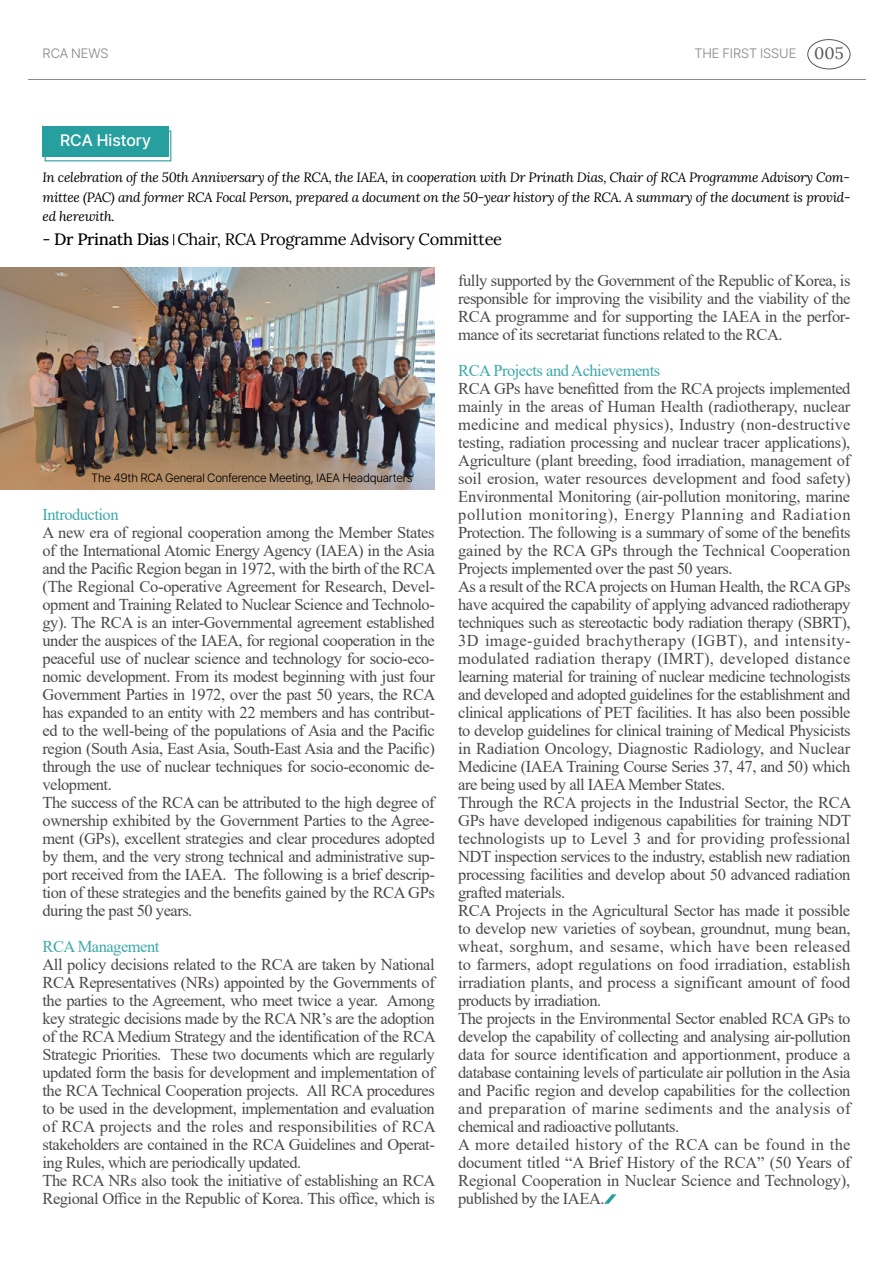
<style>
.page{position:relative;width:893px;height:1263px;background:#fff}
.page>*{position:absolute;margin:0;border:0;box-sizing:border-box;transform-origin:0 0}
.t1{font:16.5px/18px "Times New Roman";letter-spacing:-.03em;color:#4c4948}
.t2{font:16.5px "Times New Roman";letter-spacing:-.03em;color:#3ca9a8}
.t3{font:16.5px "Lora";letter-spacing:-.02em;color:#000}
.t4{font:500 16.5px "Pretendard";color:#fff}
.t5{font:italic 13.5px/19.5px "Lora";letter-spacing:-.02em;color:#000;text-align:justify}
.t6{font:300 13.5px "Pretendard";letter-spacing:-.005em;color:#898989}
.t7{font:300 12px "Pretendard";letter-spacing:-.02em;color:#000}
.s1{font-family:"Lora";font-weight:400;font-size:16.5px;color:#595757}
.s2{font-weight:500}
</style>
<div class="page">
<svg style="left:604px;top:1194px;width:12px;height:10px"></svg>
<hr style="left:28px;top:79px;width:837px;height:1px;background:#898989">
<div style="left:43px;top:127px;width:126px;height:30px;background:#269f9e"></div>
<div style="left:807px;top:39px;width:43px;height:30px;border:1px solid #595757;border-radius:50%"></div>
<img style="left:0;top:267px;width:435px;height:222px">
<p class="t6" style="left:43px;top:44px;width:67px">RCA NEWS</p>
<p class="t6" style="left:694px;top:44px;width:151px">THE FIRST ISSUE <span class="s1">005</span></p>
<p class="t4" style="left:60px;top:128px;width:93px">RCA History</p>
<p class="t5" style="left:43px;top:167px;width:810px">In celebration of the 50th Anniversary of the RCA, the IAEA, in cooperation with Dr Prinath Dias, Chair of RCA Programme Advisory Com&shy;mittee (PAC) and former RCA Focal Person, prepared a document on the 50-year history of the RCA. A summary of the document is provid&shy;ed herewith.</p>
<p class="t3" style="left:43px;top:227px;width:461px">- <span class="s2">Dr Prinath Dias</span> Chair, RCA Programme Advisory Committee</p>
<p class="t7" style="left:91px;top:469px;width:323px">The 49th RCA General Conference Meeting, IAEA Headquarters</p>
<p class="t2" style="left:43px;top:503px;width:78px">Introduction</p>
<p class="t1" style="left:43px;top:523px;width:395px">A new era of regional cooperation among the Member States of the International Atomic Energy Agency (IAEA) in the Asia and the Pacific Region began in 1972, with the birth of the RCA (The Regional Co-operative Agreement for Research, Devel&shy;opment and Training Related to Nuclear Science and Technolo&shy;gy). The RCA is an inter-Governmental agreement established under the auspices of the IAEA, for regional cooperation in the peaceful use of nuclear science and technology for socio-eco&shy;nomic development. From its modest beginning with just four Government Parties in 1972, over the past 50 years, the RCA has expanded to an entity with 22 members and has contribut&shy;ed to the well-being of the populations of Asia and the Pacific region (South Asia, East Asia, South-East Asia and the Pacific) through the use of nuclear techniques for socio-economic de&shy;velopment.<br>The success of the RCA can be attributed to the high degree of ownership exhibited by the Government Parties to the Agree&shy;ment (GPs), excellent strategies and clear procedures adopted by them, and the very strong technical and administrative sup&shy;port received from the IAEA. The following is a brief descrip&shy;tion of these strategies and the benefits gained by the RCA GPs during the past 50 years.</p>
<p class="t2" style="left:43px;top:935px;width:118px">RCA Management</p>
<p class="t1" style="left:43px;top:955px;width:395px">All policy decisions related to the RCA are taken by National RCA Representatives (NRs) appointed by the Governments of the parties to the Agreement, who meet twice a year. Among key strategic decisions made by the RCA NR’s are the adoption of the RCA Medium Strategy and the identification of the RCA Strategic Priorities. These two documents which are regularly updated form the basis for development and implementation of the RCA Technical Cooperation projects. All RCA procedures to be used in the development, implementation and evaluation of RCA projects and the roles and responsibilities of RCA stakeholders are contained in the RCA Guidelines and Operat&shy;ing Rules, which are periodically updated.<br>The RCA NRs also took the initiative of establishing an RCA Regional Office in the Republic of Korea. This office, which is</p>
<p class="t1" style="left:458px;top:271px;width:394px;text-align:justify">fully supported by the Government of the Republic of Korea, is responsible for improving the visibility and the viability of the RCA programme and for supporting the IAEA in the perfor&shy;mance of its secretariat functions related to the RCA.</p>
<p class="t2" style="left:458px;top:359px;width:204px">RCA Projects and Achievements</p>
<p class="t1" style="left:458px;top:379px;width:395px">RCA GPs have benefitted from the RCA projects implemented mainly in the areas of Human Health (radiotherapy, nuclear medicine and medical physics), Industry (non-destructive testing, radiation processing and nuclear tracer applications), Agriculture (plant breeding, food irradiation, management of soil erosion, water resources development and food safety)<br>Environmental Monitoring (air-pollution monitoring, marine pollution monitoring), Energy Planning and Radiation Protection. The following is a summary of some of the benefits gained by the RCA GPs through the Technical Cooperation Projects implemented over the past 50 years.<br>As a result of the RCA projects on Human Health, the RCA GPs have acquired the capability of applying advanced radiotherapy techniques such as stereotactic body radiation therapy (SBRT), 3D image-guided brachytherapy (IGBT), and intensity&shy;modulated radiation therapy (IMRT), developed distance learning material for training of nuclear medicine technologists and developed and adopted guidelines for the establishment and clinical applications of PET facilities. It has also been possible to develop guidelines for clinical training of Medical Physicists in Radiation Oncology, Diagnostic Radiology, and Nuclear Medicine (IAEA Training Course Series 37, 47, and 50) which are being used by all IAEA Member States.<br>Through the RCA projects in the Industrial Sector, the RCA GPs have developed indigenous capabilities for training NDT technologists up to Level 3 and for providing professional NDT inspection services to the industry, establish new radiation processing facilities and develop about 50 advanced radiation grafted materials.<br>RCA Projects in the Agricultural Sector has made it possible to develop new varieties of soybean, groundnut, mung bean, wheat, sorghum, and sesame, which have been released to farmers, adopt regulations on food irradiation, establish irradiation plants, and process a significant amount of food products by irradiation.<br>The projects in the Environmental Sector enabled RCA GPs to develop the capability of collecting and analysing air-pollution data for source identification and apportionment, produce a database containing levels of particulate air pollution in the Asia and Pacific region and develop capabilities for the collection and preparation of marine sediments and the analysis of chemical and radioactive pollutants.<br>A more detailed history of the RCA can be found in the document titled “A Brief History of the RCA” (50 Years of Regional Cooperation in Nuclear Science and Technology), published by the IAEA.</p>
</div>
